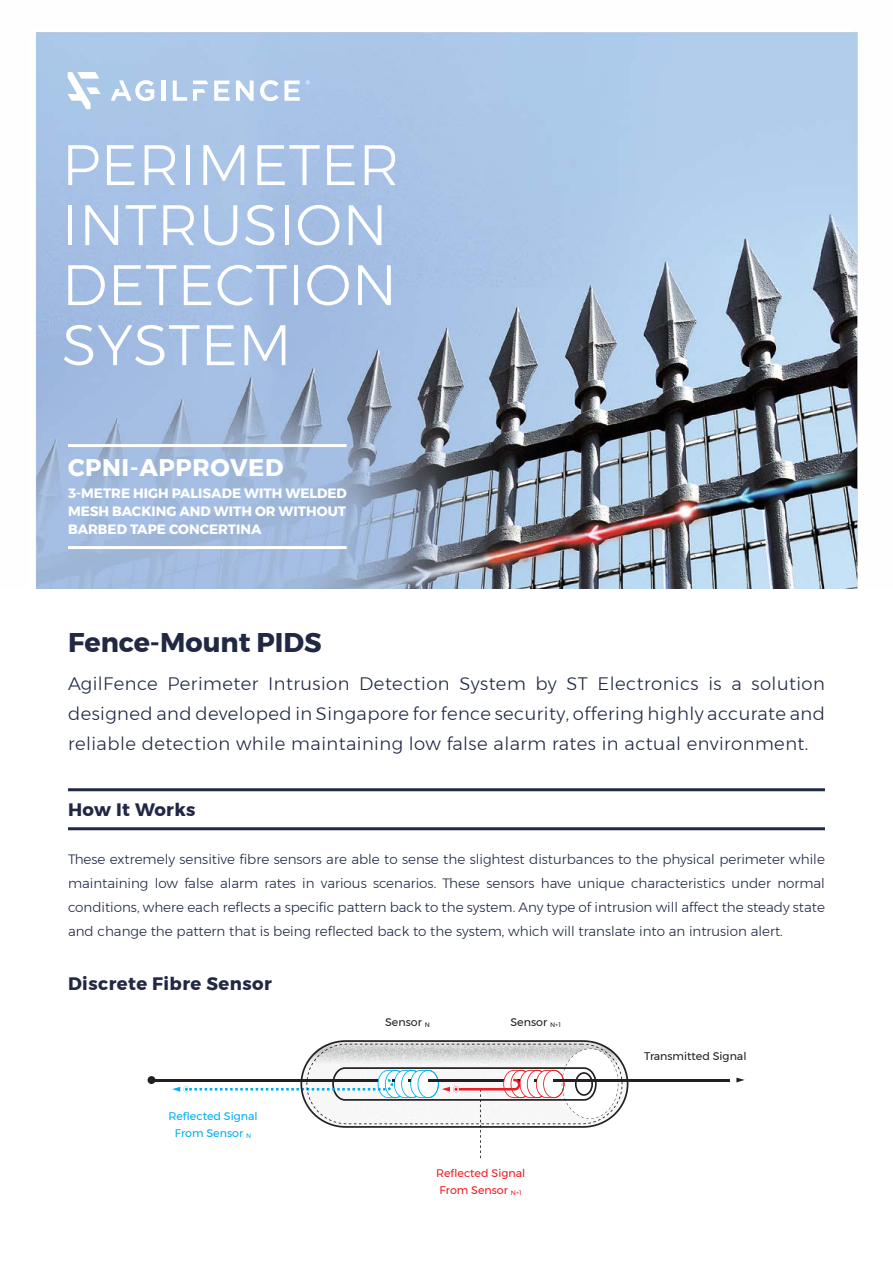
<style>
.page{position:relative;width:893px;height:1263px;background:#fff}
.page>*{position:absolute;margin:0;border:0;box-sizing:border-box;transform-origin:0 0}
.t1{font:300 57px/60px "Montserrat";letter-spacing:.01em;color:#fff}
.t2{font:700 27px "Montserrat";color:#202844}
.t3{font:700 24px "Montserrat";letter-spacing:.025em;color:#fff}
.t4{font:300 18px/30px "Montserrat";letter-spacing:.025em;color:#202844;text-align:justify}
.t5{font:700 18px "Montserrat";letter-spacing:.025em;color:#202844}
.t6{font:300 13.5px/24px "Montserrat";color:#202844;text-align:justify}
.t7{font:700 13.5px/18px "Montserrat";color:#fff;text-align:justify}
.t8{font:11.1px "Montserrat";color:#241f21}
.t9{font:11.1px/17px "Montserrat";color:#ed1c24;text-align:center}
.t10{font:11.1px/17px "Montserrat";color:#00adf0;text-align:center}
</style>
<div class="page">
<img style="left:36px;top:32px;width:822px;height:556px">
<svg style="left:68px;top:72px;width:33px;height:37px"></svg>
<svg style="left:306px;top:80px;width:4px;height:4px"></svg>
<hr style="left:161px;top:81px;width:4px;height:20px;background:#fff">
<svg style="left:173px;top:81px;width:14px;height:20px"></svg>
<svg style="left:193px;top:81px;width:15px;height:20px"></svg>
<svg style="left:214px;top:81px;width:16px;height:20px"></svg>
<svg style="left:236px;top:81px;width:18px;height:20px"></svg>
<svg style="left:260px;top:80px;width:40px;height:21px"></svg>
<svg style="left:111px;top:80px;width:43px;height:21px"></svg>
<hr style="left:68px;top:788px;width:757px;height:3px;background:#202844">
<hr style="left:68px;top:827px;width:757px;height:3px;background:#202844">
<hr style="left:68px;top:444px;width:279px;height:3px;background:#fff">
<hr style="left:68px;top:546px;width:279px;height:3px;background:#fff">
<hr style="left:151px;top:1079px;width:579px;height:2px;background:#241f21">
<div style="left:148px;top:1076px;width:7px;height:8px;background:#241f21;border-radius:50%"></div>
<svg style="left:736px;top:1077px;width:9px;height:5px"></svg>
<svg style="left:172px;top:1040px;width:456px;height:118px"></svg>
<h1 class="t1" style="left:62px;top:134px;width:339px">PERIMETER<br>INTRUSION<br>DETECTION<br>SYSTEM</h1>
<h3 class="t3" style="left:68px;top:448px;width:217px">CPNI-APPROVED</h3>
<p class="t7" style="left:68px;top:484px;width:280px">3-METRE HIGH PALISADE WITH WELDED MESH BACKING AND WITH OR WITHOUT BARBED TAPE CONCERTINA</p>
<h2 class="t2" style="left:68px;top:621px;width:255px">Fence-Mount PIDS</h2>
<p class="t4" style="left:68px;top:668px;width:758px">AgilFence Perimeter Intrusion Detection System by ST Electronics is a solution designed and developed in Singapore for fence security, offering highly accurate and reliable detection while maintaining low false alarm rates in actual environment.</p>
<h3 class="t5" style="left:68px;top:795px;width:129px">How It Works</h3>
<p class="t6" style="left:68px;top:847px;width:758px">These extremely sensitive fibre sensors are able to sense the slightest disturbances to the physical perimeter while maintaining low false alarm rates in various scenarios. These sensors have unique characteristics under normal conditions, where each reflects a specific pattern back to the system. Any type of intrusion will affect the steady state and change the pattern that is being reflected back to the system, which will translate into an intrusion alert.</p>
<h3 class="t5" style="left:68px;top:969px;width:205px">Discrete Fibre Sensor</h3>
<p class="t10" style="left:168px;top:1107px;width:91px">Reflected Signal<br>From Sensor <sub>N</sub></p>
<p class="t8" style="left:385px;top:1014px;width:46px">Sensor <sub>N</sub></p>
<p class="t8" style="left:510px;top:1014px;width:52px">Sensor <sub>N+1</sub></p>
<p class="t9" style="left:436px;top:1164px;width:91px">Reflected Signal<br>From Sensor <sub>N+1</sub></p>
<p class="t8" style="left:644px;top:1048px;width:104px">Transmitted Signal</p>
</div>
